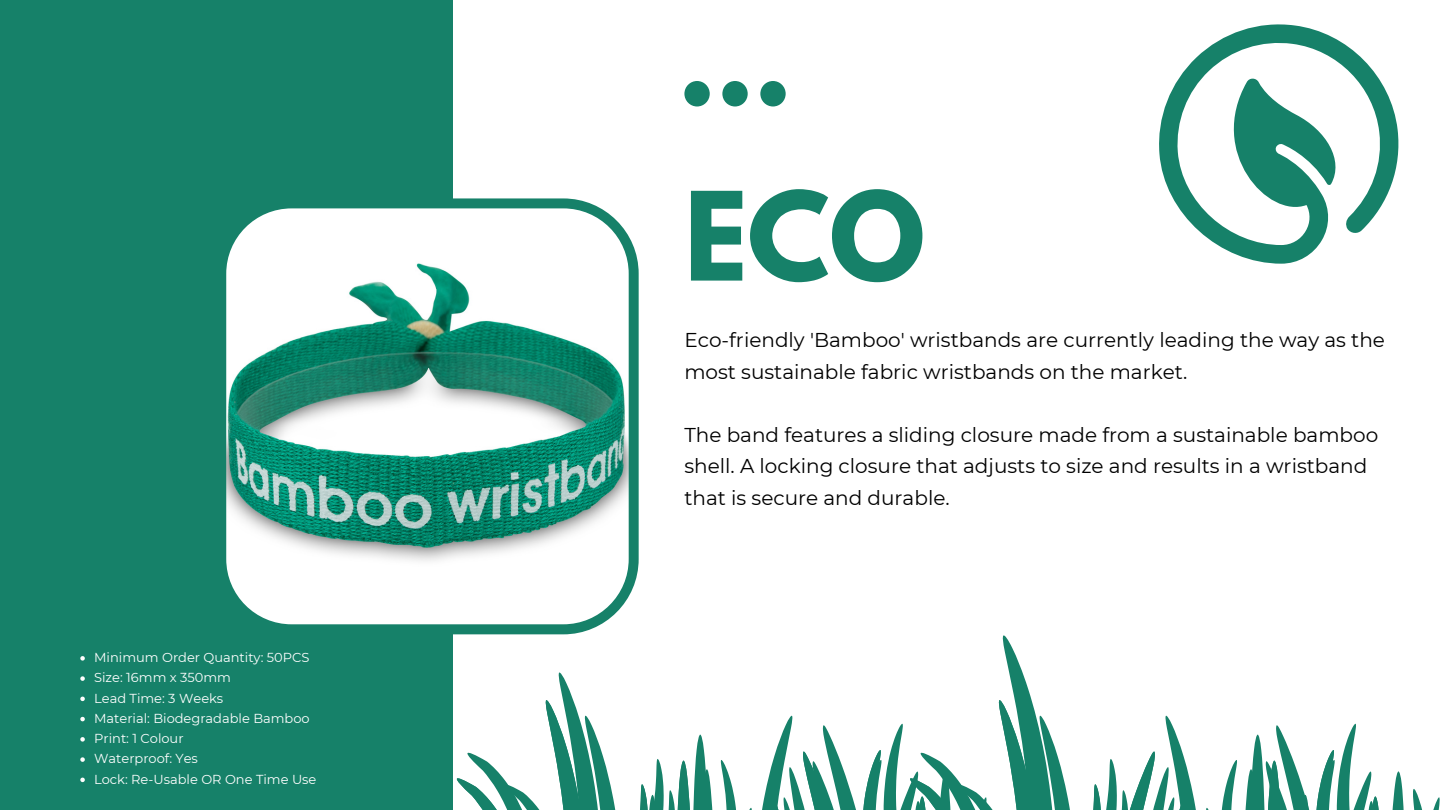
<style>
.page{position:relative;width:1440px;height:810px;background:#fff}
.page>*{position:absolute;margin:0;border:0;box-sizing:border-box;transform-origin:0 0}
.t1{font:700 108.8px "League Spartan";color:#168169}
.t2{font:20px/31.5px "Montserrat";color:#000}
.t3{font:13px/20.2px "Montserrat";color:#fefefe}
</style>
<div class="page">
<div style="left:0;top:0;width:453px;height:810px;background:#168169"></div>
<svg style="left:684px;top:81px;width:102px;height:26px"></svg>
<svg style="left:226px;top:198px;width:413px;height:436px"></svg>
<svg style="left:1392px;top:771px;width:12px;height:39px"></svg>
<svg style="left:1413px;top:789px;width:27px;height:21px"></svg>
<svg style="left:456px;top:635px;width:923px;height:175px"></svg>
<svg style="left:1159px;top:24px;width:239px;height:240px"></svg>
<svg style="left:80px;top:656px;width:5px;height:5px"></svg>
<svg style="left:80px;top:676px;width:5px;height:5px"></svg>
<svg style="left:80px;top:697px;width:5px;height:4px"></svg>
<svg style="left:80px;top:717px;width:5px;height:4px"></svg>
<svg style="left:80px;top:737px;width:5px;height:5px"></svg>
<svg style="left:80px;top:757px;width:5px;height:5px"></svg>
<svg style="left:80px;top:778px;width:5px;height:4px"></svg>
<p class="t3" style="left:94px;top:647px;width:224px">Minimum Order Quantity: 50PCS<br>Size: 16mm x 350mm<br>Lead Time: 3 Weeks<br>Material: Biodegradable Bamboo<br>Print: 1 Colour<br>Waterproof: Yes<br>Lock: Re-Usable OR One Time Use</p>
<h1 class="t1" style="left:684px;top:183px;width:242px">ECO</h1>
<p class="t2" style="left:684px;top:325px;width:702px">Eco-friendly 'Bamboo' wristbands are currently leading the way as the most sustainable fabric wristbands on the market.</p>
<p class="t2" style="left:684px;top:419px;width:695px">The band features a sliding closure made from a sustainable bamboo shell. A locking closure that adjusts to size and results in a wristband that is secure and durable.</p>
</div>
